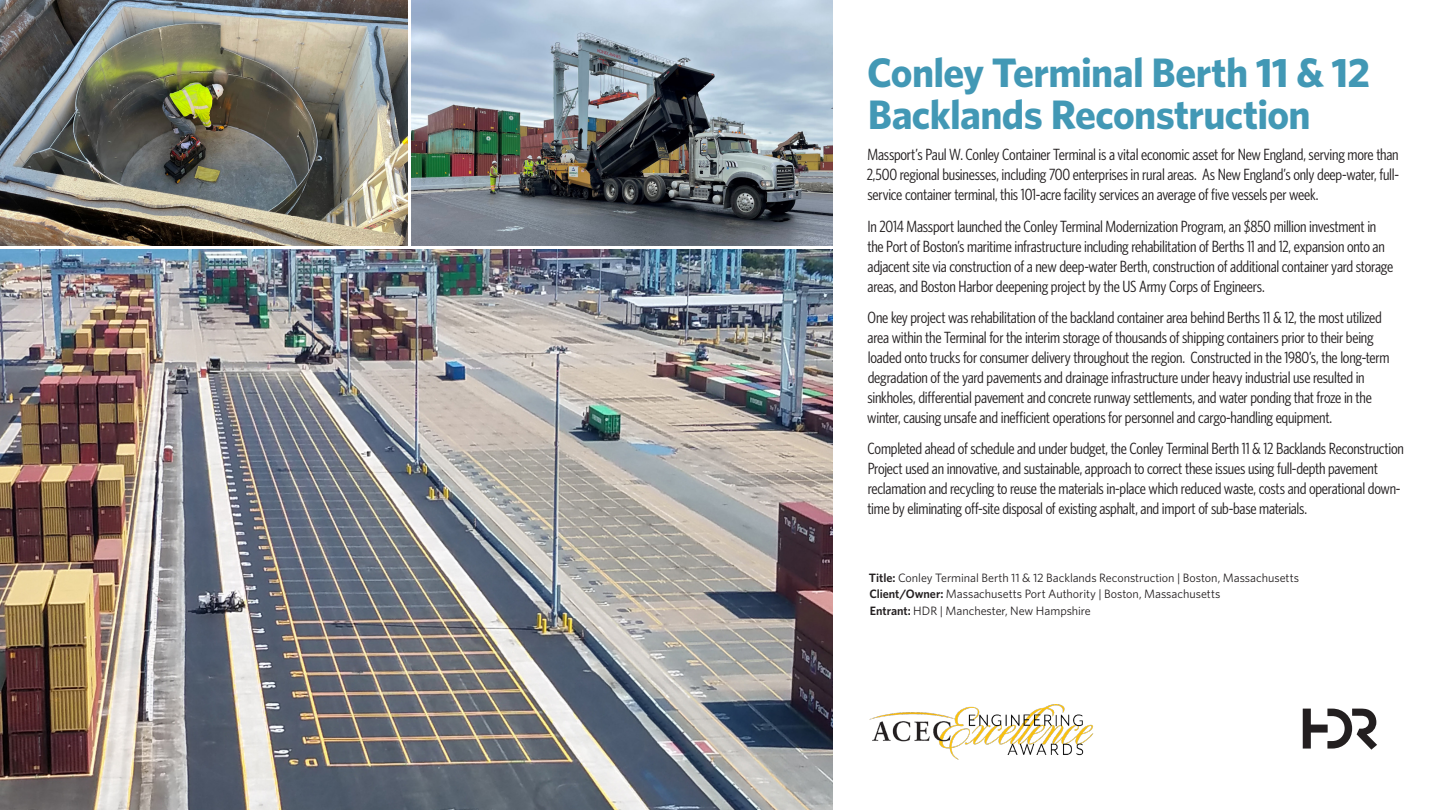
<style>
.page{position:relative;width:1440px;height:810px;background:#fff}
.page>*{position:absolute;margin:0;border:0;box-sizing:border-box;transform-origin:0 0}
.Body_Condensed{font:700 41.25px/42.5px "Whitney";letter-spacing:-.015em;color:#4298b5}
.Body_Condensed-2{font:16.25px/20px "Whitney Condensed";letter-spacing:-.015em;color:#231f20}
.Caption_2_Reversed{font:12.12px "Whitney";letter-spacing:-.005em;color:#231f20}
.s1{font-weight:600}
</style>
<div class="page">
<img style="left:0;top:249px;width:832px;height:561px">
<svg style="left:1303px;top:709px;width:74px;height:41px"></svg>
<img style="left:869px;top:704px;width:224px;height:56px">
<img style="left:0;top:0;width:407px;height:245px">
<img style="left:412px;top:0;width:420px;height:245px">
<p class="Body_Condensed" style="left:867px;top:50px;width:505px">Conley Terminal Berth 11 &amp; 12<br>Backlands Reconstruction</p>
<p class="Body_Condensed-2" style="left:867px;top:144px;width:534px;text-align:justify">Massport’s Paul W. Conley Container Terminal is a vital economic asset for New England, serving more than 2,500 regional businesses, including 700 enterprises in rural areas. As New England’s only deep-water, full&shy;service container terminal, this 101-acre facility services an average of five vessels per week.</p>
<p class="Body_Condensed-2" style="left:867px;top:216px;width:527px">In 2014 Massport launched the Conley Terminal Modernization Program, an $850 million investment in the Port of Boston’s maritime infrastructure including rehabilitation of Berths 11 and 12, expansion onto an adjacent site via construction of a new deep-water Berth, construction of additional container yard storage areas, and Boston Harbor deepening project by the US Army Corps of Engineers.</p>
<p class="Body_Condensed-2" style="left:867px;top:307px;width:524px">One key project was rehabilitation of the backland container area behind Berths 11 &amp; 12, the most utilized area within the Terminal for the interim storage of thousands of shipping containers prior to their being loaded onto trucks for consumer delivery throughout the region. Constructed in the 1980’s, the long-term degradation of the yard pavements and drainage infrastructure under heavy industrial use resulted in sinkholes, differential pavement and concrete runway settlements, and water ponding that froze in the winter, causing unsafe and inefficient operations for personnel and cargo-handling equipment.</p>
<p class="Body_Condensed-2" style="left:867px;top:438px;width:538px">Completed ahead of schedule and under budget, the Conley Terminal Berth 11 &amp; 12 Backlands Reconstruction Project used an innovative, and sustainable, approach to correct these issues using full-depth pavement reclamation and recycling to reuse the materials in-place which reduced waste, costs and operational down&shy;time by eliminating off-site disposal of existing asphalt, and import of sub-base materials.</p>
<p class="Caption_2_Reversed" style="left:869px;top:569px;width:432px"><span class="s1">Title:</span> Conley Terminal Berth 11 &amp; 12 Backlands Reconstruction | Boston, Massachusetts</p>
<p class="Caption_2_Reversed" style="left:869px;top:586px;width:352px"><span class="s1">Client/Owner:</span> Massachusetts Port Authority | Boston, Massachusetts</p>
<p class="Caption_2_Reversed" style="left:870px;top:603px;width:223px"><span class="s1">Entrant:</span> HDR | Manchester, New Hampshire</p>
</div>
